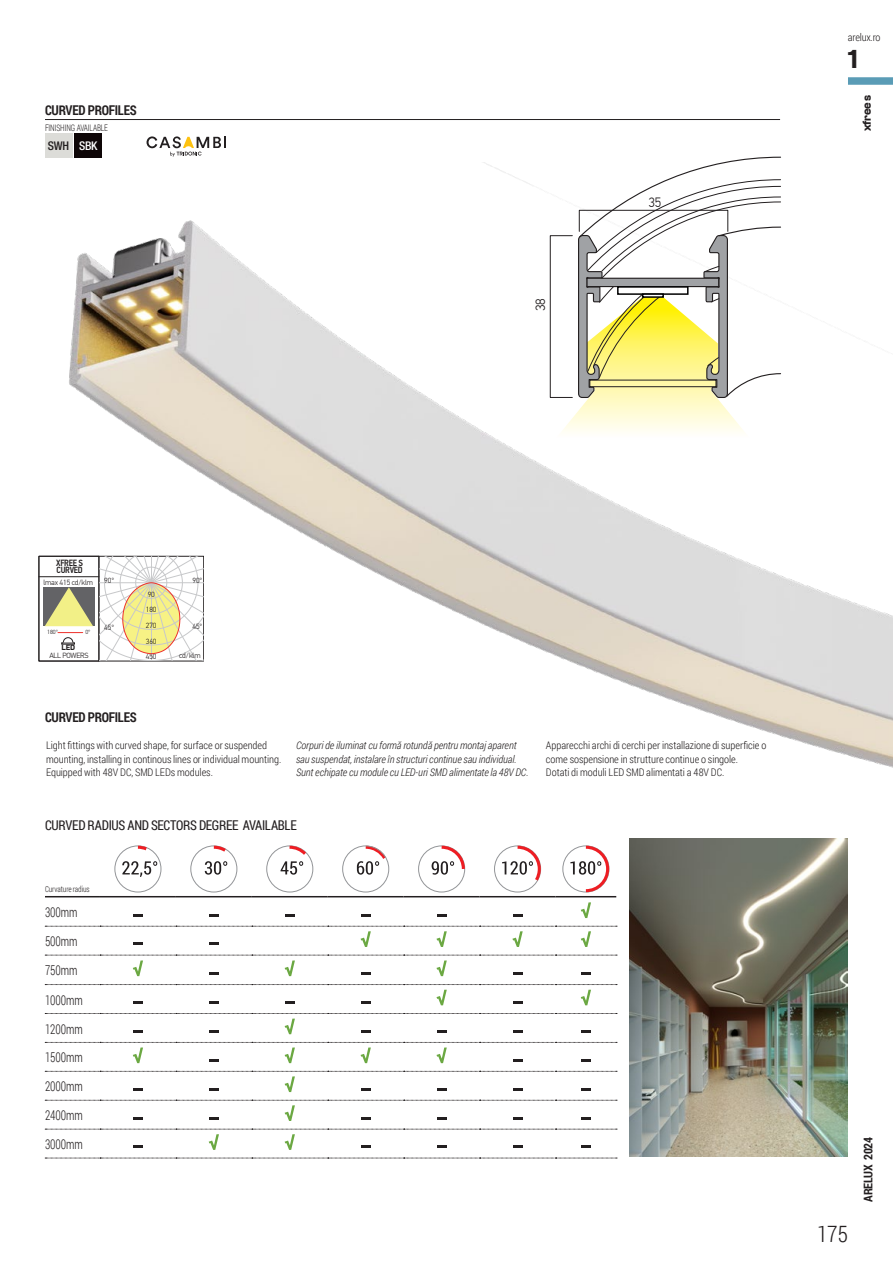
<style>
.page{position:relative;width:893px;height:1263px;background:#fff}
.page>*{position:absolute;margin:0;border:0;box-sizing:border-box;transform-origin:0 0}
.t1{font:600 27px "Clash Grotesk";color:#231f20}
.t2{font:300 22.5px "Roboto Condensed";color:#231f20}
.t3{font:300 13.5px/29px "Roboto Condensed";letter-spacing:-.01em;color:#231f20;scale:.84 1}
.t4{font:13.5px "Roboto Condensed";letter-spacing:-.025em;color:#231f20;scale:.95 1}
.t5{font:700 13.5px "Roboto Condensed";letter-spacing:-.02em;color:#231f20;scale:.95 1}
.t6{font:300 13.5px "PF Din Text Pro";color:#231f20}
.t7{font:700 12px "Roboto Condensed";letter-spacing:-.02em;color:#231f20}
.t8{font:600 12px "Clash Grotesk";letter-spacing:-.02em;color:#231f20}
.t9{font:500 condensed 12px "Helvetica Neue LT Pro";color:#231f20}
.t10{font:500 condensed 12px "Helvetica Neue LT Pro";color:#fff}
.t11{font:300 10.5px/13.5px "Roboto Condensed";letter-spacing:-.005em;color:#231f20}
.t12{font:italic 300 10.5px/13.5px "Roboto Condensed";letter-spacing:-.005em;color:#231f20}
.t13{font:300 9px "Roboto Condensed";letter-spacing:-.015em;color:#231f20;scale:.85 1}
.t14{font:500 9px/7.5px "PF Din Text Cond Pro";letter-spacing:-.035em;color:#231f20}
.t15{font:300 8.25px "Roboto Condensed";letter-spacing:-.01em;color:#231f20;scale:.9 1}
.t16{font:700 7.65px "PF Din Text Pro";color:#231f20}
.t17{font:300 7.5px/15.6px "PF Din Text Pro";letter-spacing:-.015em;color:#231f20}
.t18{font:300 7.5px "PF Din Text Pro";letter-spacing:-.035em;color:#231f20}
.t19{font:300 6px "PF Din Text Pro";color:#231f20}
</style>
<div class="page">
<hr style="left:45px;top:896px;width:55px;height:1px;background:#231f20">
<hr style="left:100px;top:896px;width:76px;height:1px;background:#231f20">
<hr style="left:176px;top:896px;width:76px;height:1px;background:#231f20">
<hr style="left:252px;top:896px;width:76px;height:1px;background:#231f20">
<hr style="left:328px;top:896px;width:76px;height:1px;background:#231f20">
<hr style="left:404px;top:896px;width:76px;height:1px;background:#231f20">
<hr style="left:480px;top:896px;width:75px;height:1px;background:#231f20">
<hr style="left:555px;top:896px;width:61px;height:1px;background:#231f20">
<svg style="left:45px;top:1158px;width:572px;height:1px"></svg>
<div style="left:115px;top:846px;width:46px;height:46px;border:1px solid #939598;border-radius:50%"></div>
<svg style="left:135px;top:845px;width:15px;height:6px"></svg>
<svg style="left:122px;top:861px;width:35px;height:16px"></svg>
<div style="left:191px;top:846px;width:46px;height:46px;border:1px solid #939598;border-radius:50%"></div>
<svg style="left:205px;top:861px;width:22px;height:14px"></svg>
<svg style="left:211px;top:845px;width:18px;height:8px"></svg>
<div style="left:267px;top:846px;width:46px;height:46px;border:1px solid #939598;border-radius:50%"></div>
<svg style="left:280px;top:845px;width:29px;height:30px"></svg>
<div style="left:342px;top:846px;width:47px;height:46px;border:1px solid #939598;border-radius:50%"></div>
<svg style="left:357px;top:845px;width:32px;height:30px"></svg>
<div style="left:418px;top:846px;width:47px;height:46px;border:1px solid #939598;border-radius:50%"></div>
<svg style="left:432px;top:845px;width:34px;height:30px"></svg>
<div style="left:494px;top:846px;width:47px;height:46px;border:1px solid #939598;border-radius:50%"></div>
<svg style="left:502px;top:845px;width:40px;height:39px"></svg>
<svg style="left:570px;top:845px;width:40px;height:48px"></svg>
<svg style="left:133px;top:915px;width:10px;height:2px"></svg>
<svg style="left:209px;top:914px;width:9px;height:2px"></svg>
<svg style="left:285px;top:914px;width:9px;height:2px"></svg>
<svg style="left:361px;top:914px;width:9px;height:2px"></svg>
<svg style="left:437px;top:914px;width:9px;height:2px"></svg>
<svg style="left:513px;top:914px;width:9px;height:2px"></svg>
<svg style="left:581px;top:902px;width:10px;height:16px"></svg>
<svg style="left:45px;top:926px;width:572px;height:21px"></svg>
<svg style="left:45px;top:955px;width:572px;height:21px"></svg>
<svg style="left:45px;top:984px;width:572px;height:21px"></svg>
<svg style="left:45px;top:1013px;width:572px;height:21px"></svg>
<svg style="left:45px;top:1042px;width:572px;height:21px"></svg>
<svg style="left:45px;top:1071px;width:572px;height:21px"></svg>
<svg style="left:45px;top:1100px;width:572px;height:21px"></svg>
<svg style="left:45px;top:1129px;width:572px;height:21px"></svg>
<div style="left:45px;top:134px;width:27px;height:24px;background:#dcdcd8"></div>
<div style="left:75px;top:134px;width:27px;height:24px;background:#0e0607"></div>
<hr style="left:45px;top:119px;width:735px;height:1px;background:#231f20">
<img style="left:39px;top:162px;width:854px;height:606px">
<svg style="left:550px;top:156px;width:232px;height:290px"></svg>
<div style="left:617px;top:286px;width:72px;height:9px;background:#fff;border:2px solid #000001"></div>
<svg style="left:642px;top:293px;width:22px;height:5px"></svg>
<div style="left:43px;top:587px;width:52px;height:39px;background:#636366"></div>
<hr style="left:39px;top:576px;width:60px;height:1px;background:#231f20">
<svg style="left:58px;top:632px;width:25px;height:12px"></svg>
<svg style="left:45px;top:587px;width:48px;height:39px"></svg>
<div style="left:39px;top:556px;width:60px;height:105px;border:1px solid #231f20"></div>
<svg style="left:99px;top:557px;width:104px;height:103px"></svg>
<img style="left:629px;top:839px;width:219px;height:318px">
<svg style="left:147px;top:136px;width:79px;height:21px"></svg>
<div style="left:848px;top:77px;width:45px;height:8px;background:#5a9cb6"></div>
<p class="t5" style="left:45px;top:100px;width:98px">CURVED PROFILES</p>
<p class="t13" style="left:45px;top:121px;width:76px">FINISHING AVAILABLE</p>
<p class="t9" style="left:48px;top:139px;width:23px">SWH</p>
<p class="t10" style="left:79px;top:139px;width:20px">SBK</p>
<p class="t6" style="left:533px;top:311px;width:15px;rotate:-90deg">38</p>
<p class="t6" style="left:648px;top:194px;width:15px">35</p>
<p class="t11" style="left:848px;top:30px;width:34px">arelux.ro</p>
<h1 class="t1" style="left:848px;top:43px;width:11px">1</h1>
<p class="t8" style="left:860px;top:131px;width:38px;rotate:-90deg">xfree s</p>
<p class="t14" style="left:56px;top:559px;width:28px">XFREE S<br>CURVED</p>
<p class="t17" style="left:43px;top:575px;width:51px">lmax 415 cd/klm</p>
<p class="t19" style="left:47px;top:629px;width:12px">180°</p>
<p class="t19" style="left:85px;top:629px;width:7px">0°</p>
<p class="t16" style="left:61px;top:643px;width:15px">LED</p>
<p class="t18" style="left:49px;top:651px;width:41px">ALL POWERS</p>
<p class="t17" style="left:104px;top:573px;width:11px">90°</p>
<p class="t17" style="left:192px;top:573px;width:11px">90°</p>
<p class="t17" style="left:104px;top:619px;width:11px">45°</p>
<p class="t17" style="left:146px;top:587px;width:12px">90<br>180<br>270<br>360<br>450</p>
<p class="t17" style="left:192px;top:619px;width:11px">45°</p>
<p class="t17" style="left:179px;top:648px;width:23px">cd/klm</p>
<p class="t5" style="left:45px;top:708px;width:98px">CURVED PROFILES</p>
<p class="t11" style="left:46px;top:738px;width:237px">Light fittings with curved shape, for surface or suspended mounting, installing in continous lines or individual mounting.<br>Equipped with 48V DC, SMD LEDs modules.</p>
<p class="t12" style="left:296px;top:738px;width:234px">Corpuri de iluminat cu formă rotundă pentru montaj aparent sau suspendat, instalare în structuri continue sau individual.<br>Sunt echipate cu module cu LED-uri SMD alimentate la 48V DC.</p>
<p class="t11" style="left:546px;top:738px;width:222px">Apparecchi archi di cerchi per installazione di superficie o come sospensione in strutture continue o singole.<br>Dotati di moduli LED SMD alimentati a 48V DC.</p>
<p class="t4" style="left:45px;top:816px;width:266px">CURVED RADIUS AND SECTORS DEGREE AVAILABLE</p>
<p class="t15" style="left:45px;top:883px;width:51px">Curvature radius</p>
<p class="t3" style="left:45px;top:897px;width:47px">300mm<br>500mm<br>750mm<br>1000mm<br>1200mm<br>1500mm<br>2000mm<br>2400mm<br>3000mm</p>
<h2 class="t2" style="left:817px;top:1218px;width:32px">175</h2>
<p class="t7" style="left:860px;top:1202px;width:66px;rotate:-90deg">ARELUX 2024</p>
</div>
